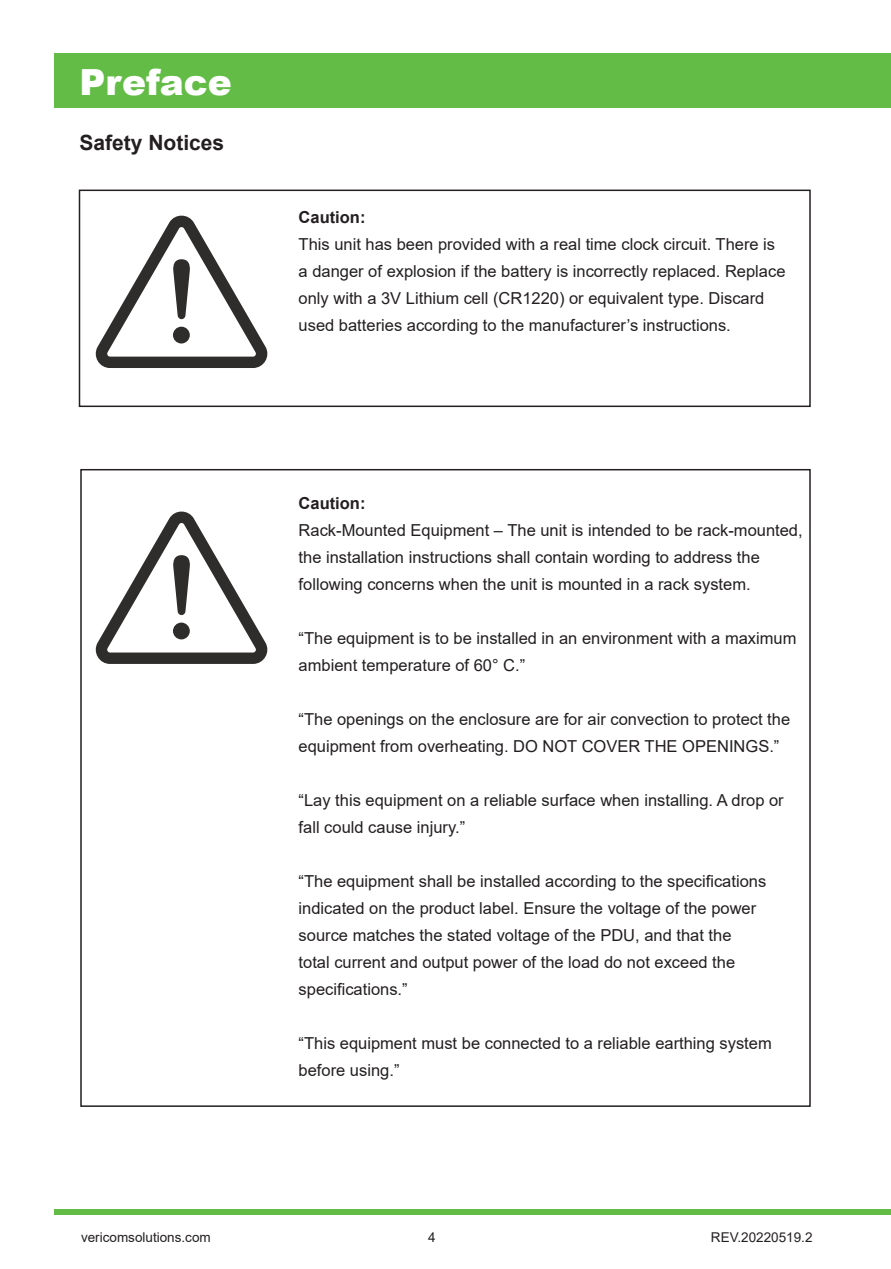
<style>
.page{position:relative;width:891px;height:1269px;background:#fff}
.page>*{position:absolute;margin:0;border:0;box-sizing:border-box;transform-origin:0 0}
.t1{font:900 36px "Arial";color:#fff}
.t2{font:700 21px "Arial";color:#231f20}
.t3{font:16.5px/27px "Arial";color:#231f20}
.t4{font:700 16.5px "Arial";color:#231f20}
.t5{font:13.5px "Arial";color:#231f20}
</style>
<div class="page">
<div style="left:54px;top:54px;width:837px;height:54px;background:#63bc46"></div>
<div style="left:54px;top:1209px;width:837px;height:6px;background:#63bc46"></div>
<svg style="left:95px;top:215px;width:173px;height:153px"></svg>
<svg style="left:95px;top:511px;width:173px;height:153px"></svg>
<div style="left:79px;top:190px;width:732px;height:217px;border:2px solid #231f20"></div>
<p class="t1" style="left:80px;top:56px;width:154px">Preface</p>
<p class="t2" style="left:80px;top:128px;width:146px">Safety Notices</p>
<p class="t4" style="left:299px;top:205px;width:68px">Caution:</p>
<p class="t3" style="left:299px;top:230px;width:488px">This unit has been provided with a real time clock circuit. There is a danger of explosion if the battery is incorrectly replaced. Replace only with a 3V Lithium cell (CR1220) or equivalent type. Discard used batteries according to the manufacturer’s instructions.</p>
<p class="t4" style="left:299px;top:491px;width:68px">Caution:</p>
<p class="t3" style="left:299px;top:516px;width:506px">Rack-Mounted Equipment – The unit is intended to be rack-mounted, the installation instructions shall contain wording to address the following concerns when the unit is mounted in a rack system.</p>
<p class="t3" style="left:299px;top:624px;width:499px">“The equipment is to be installed in an environment with a maximum ambient temperature of 60° C.”</p>
<p class="t3" style="left:299px;top:705px;width:493px">“The openings on the enclosure are for air convection to protect the equipment from overheating. DO NOT COVER THE OPENINGS.”</p>
<p class="t3" style="left:299px;top:786px;width:487px">“Lay this equipment on a reliable surface when installing. A drop or fall could cause injury.”</p>
<p class="t3" style="left:299px;top:867px;width:469px">“The equipment shall be installed according to the specifications indicated on the product label. Ensure the voltage of the power source matches the stated voltage of the PDU, and that the total current and output power of the load do not exceed the specifications.”</p>
<p class="t3" style="left:299px;top:1029px;width:475px">“This equipment must be connected to a reliable earthing system before using.”</p>
<p class="t5" style="left:81px;top:1227px;width:131px">vericomsolutions.com</p>
<p class="t5" style="left:428px;top:1227px;width:9px">4</p>
<p class="t5" style="left:711px;top:1228px;width:103px">REV.20220519.2</p>
</div>
